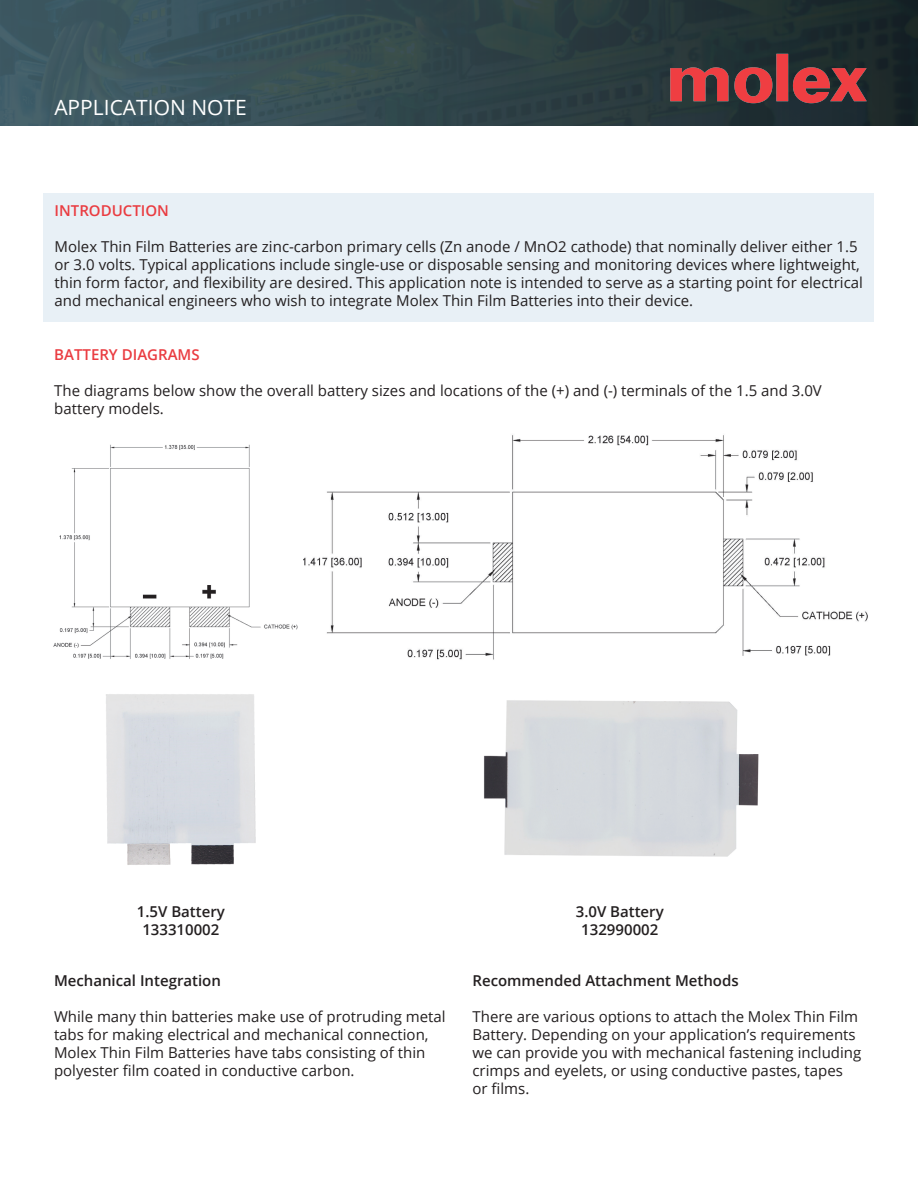
<style>
.page{position:relative;width:918px;height:1188px;background:#fff}
.page>*{position:absolute;margin:0;border:0;box-sizing:border-box;transform-origin:0 0}
.t1{font:21px "Open Sans";color:#fff}
.t2{font:15px/18px "Open Sans";color:#231f20}
.t3{font:600 15px/18px "Open Sans";color:#231f20;text-align:center}
.t4{font:600 15px "Open Sans";color:#ea3c41}
</style>
<div class="page">
<div style="left:44px;top:193px;width:830px;height:129px;background:#e8f0f6"></div>
<div style="left:0;top:0;width:918px;height:125px;background:linear-gradient(to right,#446069,#1a2728)"></div>
<img style="left:663px;top:49px;width:211px;height:58px">
<img style="left:303px;top:435px;width:565px;height:225px">
<img style="left:53px;top:444px;width:245px;height:215px">
<img style="left:106px;top:694px;width:150px;height:171px">
<img style="left:484px;top:700px;width:275px;height:157px">
<h1 class="t1" style="left:54px;top:93px;width:194px">APPLICATION NOTE</h1>
<p class="t4" style="left:55px;top:200px;width:116px">INTRODUCTION</p>
<p class="t2" style="left:55px;top:237px;width:810px">Molex Thin Film Batteries are zinc-carbon primary cells (Zn anode / MnO2 cathode) that nominally deliver either 1.5 or 3.0 volts. Typical applications include single-use or disposable sensing and monitoring devices where lightweight, thin form factor, and flexibility are desired. This application note is intended to serve as a starting point for electrical and mechanical engineers who wish to integrate Molex Thin Film Batteries into their device.</p>
<p class="t4" style="left:54px;top:344px;width:147px">BATTERY DIAGRAMS</p>
<p class="t2" style="left:54px;top:381px;width:769px">The diagrams below show the overall battery sizes and locations of the (+) and (-) terminals of the 1.5 and 3.0V battery models.</p>
<p class="t3" style="left:137px;top:903px;width:90px">1.5V Battery<br>133310002</p>
<p class="t3" style="left:576px;top:902px;width:90px">3.0V Battery<br>132990002</p>
<p class="t3" style="left:473px;top:972px;width:268px">Recommended Attachment Methods</p>
<p class="t2" style="left:473px;top:1008px;width:390px">There are various options to attach the Molex Thin Film Battery. Depending on your application’s requirements we can provide you with mechanical fastening including crimps and eyelets, or using conductive pastes, tapes or films.</p>
<p class="t3" style="left:54px;top:972px;width:168px">Mechanical Integration</p>
<p class="t2" style="left:54px;top:1008px;width:393px">While many thin batteries make use of protruding metal tabs for making electrical and mechanical connection, Molex Thin Film Batteries have tabs consisting of thin polyester film coated in conductive carbon.</p>
</div>
